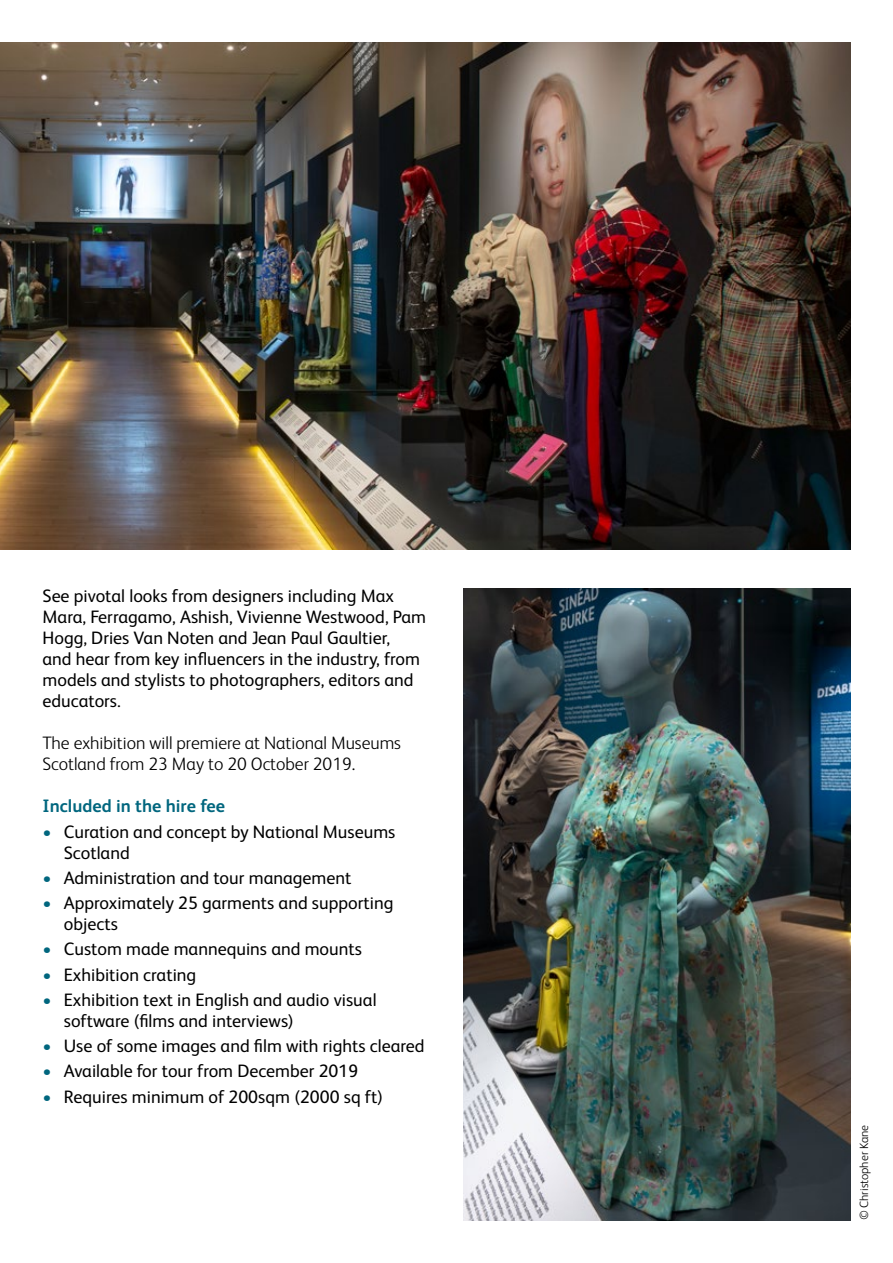
<style>
.page{position:relative;width:893px;height:1263px;background:#fff}
.page>*{position:absolute;margin:0;border:0;box-sizing:border-box;transform-origin:0 0}
.t1{font:18px/21px "FS Albert Pro";color:#000}
.t2{font:300 18px/21px "FS Albert Pro";color:#000}
.t3{font:700 18px "FS Albert Pro";color:#00667e}
.t4{font:300 12px "FS Albert Pro";color:#000}
.s1{color:#00667e}
</style>
<div class="page">
<img style="left:0;top:43px;width:850px;height:507px">
<img style="left:463px;top:588px;width:387px;height:632px">
<p class="t1" style="left:43px;top:584px;width:385px">See pivotal looks from designers including Max Mara, Ferragamo, Ashish, Vivienne Westwood, Pam Hogg, Dries Van Noten and Jean Paul Gaultier,<br>and hear from key influencers in the industry, from models and stylists to photographers, editors and educators.</p>
<p class="t2" style="left:43px;top:731px;width:360px">The exhibition will premiere at National Museums<br>Scotland from 23 May to 20 October 2019.</p>
<p class="t3" style="left:43px;top:793px;width:184px">Included in the hire fee</p>
<p class="t1" style="left:64px;top:819px;width:333px;text-indent:-21px"><span class="s1">•</span> Curation and concept by National Museums<br>Scotland</p>
<p class="t1" style="left:43px;top:866px;width:310px"><span class="s1">•</span> Administration and tour management</p>
<p class="t1" style="left:64px;top:891px;width:331px;text-indent:-21px"><span class="s1">•</span> Approximately 25 garments and supporting objects</p>
<p class="t1" style="left:43px;top:937px;width:321px"><span class="s1">•</span> Custom made mannequins and mounts</p>
<p class="t1" style="left:43px;top:962px;width:155px"><span class="s1">•</span> Exhibition crating</p>
<p class="t1" style="left:64px;top:988px;width:314px;text-indent:-21px"><span class="s1">•</span> Exhibition text in English and audio visual software (films and interviews)</p>
<p class="t1" style="left:43px;top:1034px;width:384px"><span class="s1">•</span> Use of some images and film with rights cleared</p>
<p class="t1" style="left:43px;top:1059px;width:317px"><span class="s1">•</span> Available for tour from December 2019</p>
<p class="t1" style="left:43px;top:1084px;width:342px"><span class="s1">•</span> Requires minimum of 200sqm (2000 sq ft)</p>
<p class="t4" style="left:856px;top:1220px;width:97px;rotate:-90deg">© Christopher Kane</p>
</div>
